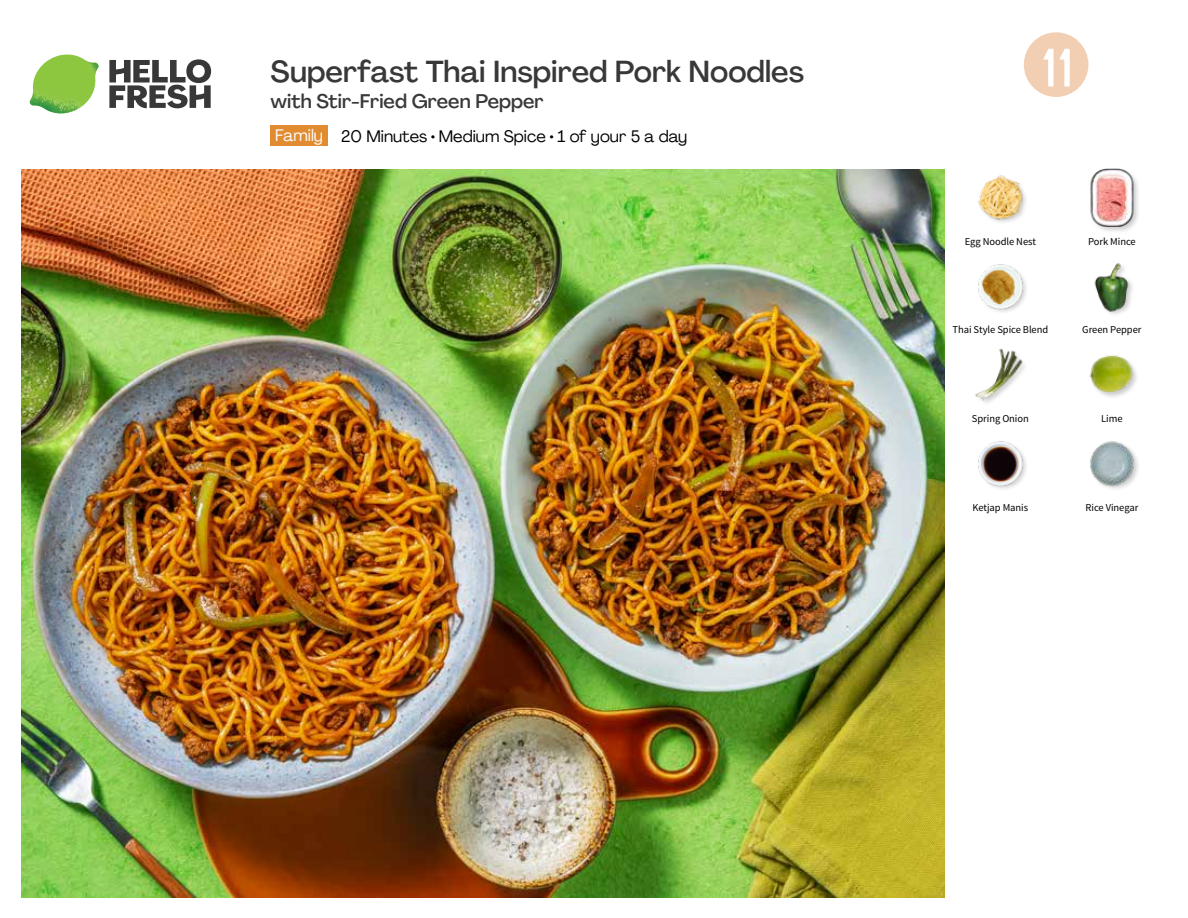
<style>
.page{position:relative;width:1188px;height:918px;background:#fff}
.page>*{position:absolute;margin:0;border:0;box-sizing:border-box;transform-origin:0 0}
.t1{font:54px "Kapra";color:#fff}
.t2{font:500 30px "Agrandir";color:#383839}
.t3{font:500 19.5px "Agrandir";color:#383839}
.t4{font:16.5px "Agrandir";color:#000}
.t5{font:16.5px "Agrandir";color:#fff}
.t6{font:10.5px "Source Sans Pro";letter-spacing:-.005em;color:#000}
</style>
<div class="page">
<svg style="left:109px;top:59px;width:102px;height:49px"></svg>
<img style="left:30px;top:55px;width:69px;height:59px">
<img style="left:21px;top:170px;width:924px;height:728px">
<div style="left:271px;top:126px;width:57px;height:20px;background:#e18c31"></div>
<img style="left:975px;top:348px;width:50px;height:55px">
<img style="left:978px;top:441px;width:48px;height:48px">
<img style="left:1090px;top:441px;width:48px;height:48px">
<img style="left:1090px;top:355px;width:47px;height:42px">
<img style="left:978px;top:175px;width:48px;height:47px">
<img style="left:978px;top:264px;width:48px;height:48px">
<img style="left:1094px;top:263px;width:38px;height:52px">
<div style="left:1090px;top:168px;width:51px;height:65px;background:#000;opacity:.2"></div>
<img style="left:1090px;top:169px;width:51px;height:57px">
<svg style="left:1023px;top:32px;width:66px;height:65px"></svg>
<h2 class="t2" style="left:271px;top:53px;width:535px">Superfast Thai Inspired Pork Noodles</h2>
<h3 class="t3" style="left:271px;top:89px;width:275px">with Stir-Fried Green Pepper</h3>
<h3 class="t5" style="left:275px;top:125px;width:49px">Family</h3>
<h3 class="t4" style="left:341px;top:126px;width:348px">20 Minutes • Medium Spice • 1 of your 5 a day</h3>
<h1 class="t1" style="left:1043px;top:37px;width:31px">11</h1>
<p class="t6" style="left:965px;top:235px;width:73px">Egg Noodle Nest</p>
<p class="t6" style="left:1088px;top:235px;width:49px">Pork Mince</p>
<p class="t6" style="left:953px;top:323px;width:97px">Thai Style Spice Blend</p>
<p class="t6" style="left:1082px;top:323px;width:61px">Green Pepper</p>
<p class="t6" style="left:972px;top:412px;width:58px">Spring Onion</p>
<p class="t6" style="left:1101px;top:412px;width:23px">Lime</p>
<p class="t6" style="left:973px;top:501px;width:57px">Ketjap Manis</p>
<p class="t6" style="left:1085px;top:501px;width:54px">Rice Vinegar</p>
</div>
